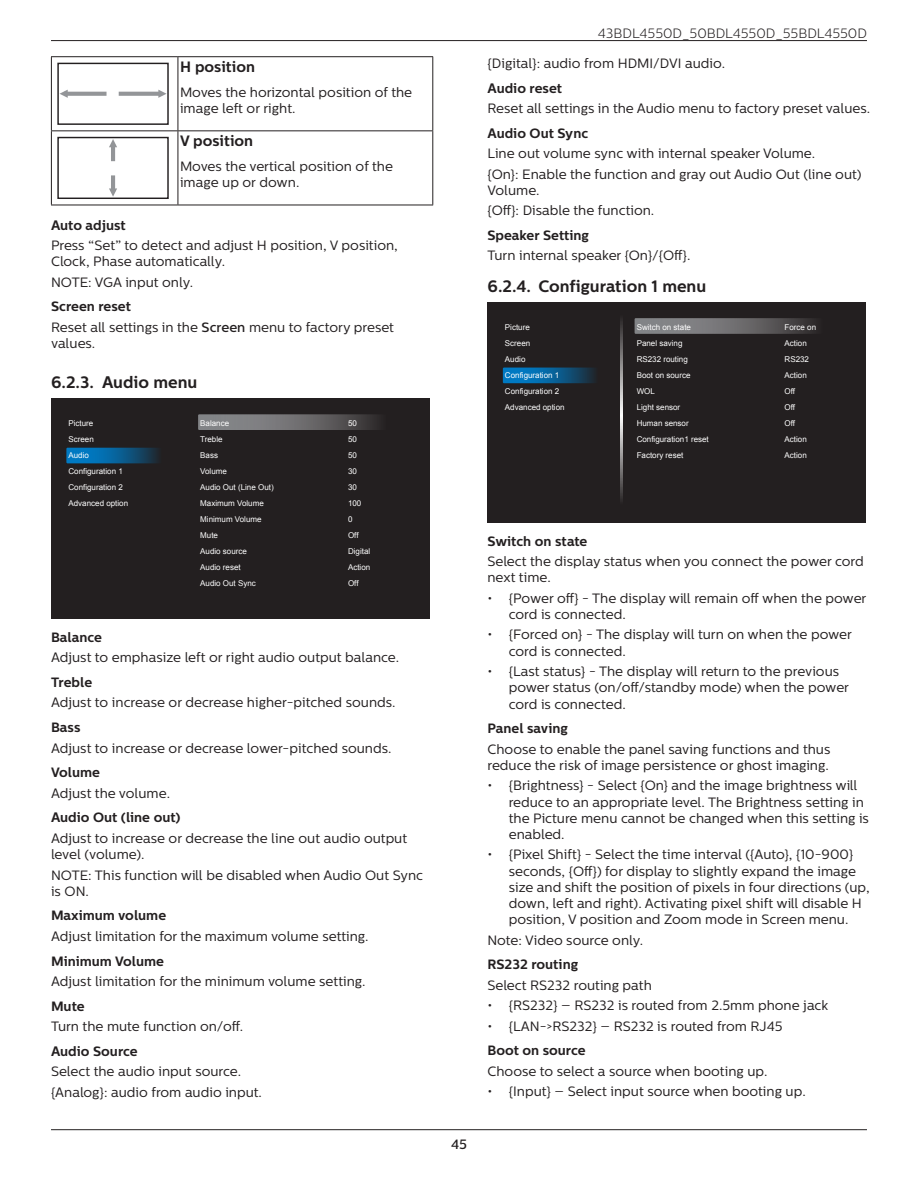
<style>
.page{position:relative;width:918px;height:1188px;background:#fff}
.page>*{position:absolute;margin:0;border:0;box-sizing:border-box;transform-origin:0 0}
.t1{font:700 16.5px "Centrale Sans";color:#231f20}
.Body_Bold{font:700 15px "Centrale Sans";color:#231f20}
.Body{font:13.5px/16.2px "Centrale Sans";color:#231f20}
.OSD_Item_Bold{font:700 13.5px "Centrale Sans";color:#231f20}
.t2{font:300 13.5px "Centrale Sans";color:#231f20}
.t3{font:500 13.5px "Centrale Sans";color:#231f20}
.t4{font:7.95px/16px "Arial";color:#fff}
.s1{font-weight:500}
</style>
<div class="page">
<hr style="left:51px;top:40px;width:816px;height:1px;background:#231f20">
<hr style="left:51px;top:1129px;width:816px;height:1px;background:#231f20">
<hr style="left:51px;top:56px;width:127px;height:1px;background:#231f20">
<hr style="left:51px;top:57px;width:1px;height:73px;background:#231f20">
<hr style="left:178px;top:56px;width:255px;height:1px;background:#231f20">
<hr style="left:178px;top:57px;width:1px;height:73px;background:#231f20">
<hr style="left:432px;top:57px;width:1px;height:73px;background:#231f20">
<hr style="left:51px;top:130px;width:127px;height:1px;background:#231f20">
<hr style="left:51px;top:131px;width:1px;height:74px;background:#231f20">
<hr style="left:178px;top:130px;width:255px;height:1px;background:#231f20">
<hr style="left:178px;top:131px;width:1px;height:74px;background:#231f20">
<hr style="left:432px;top:131px;width:1px;height:74px;background:#231f20">
<hr style="left:51px;top:205px;width:127px;height:1px;background:#231f20">
<hr style="left:178px;top:205px;width:255px;height:1px;background:#231f20">
<div style="left:57px;top:63px;width:112px;height:62px;border:1px solid #231f20"></div>
<svg style="left:158px;top:90px;width:9px;height:8px"></svg>
<svg style="left:60px;top:90px;width:8px;height:8px"></svg>
<svg style="left:64px;top:92px;width:43px;height:4px"></svg>
<svg style="left:119px;top:92px;width:42px;height:4px"></svg>
<div style="left:57px;top:137px;width:112px;height:62px;border:1px solid #231f20"></div>
<svg style="left:109px;top:139px;width:8px;height:8px"></svg>
<svg style="left:109px;top:188px;width:8px;height:9px"></svg>
<hr style="left:111px;top:145px;width:4px;height:16px;background:#939598">
<hr style="left:111px;top:175px;width:4px;height:17px;background:#939598">
<div style="left:51px;top:398px;width:378px;height:221px;background:#231f20"></div>
<svg style="left:66px;top:448px;width:93px;height:15px"></svg>
<svg style="left:198px;top:414px;width:181px;height:16px"></svg>
<div style="left:487px;top:302px;width:379px;height:221px;background:#231f20"></div>
<svg style="left:503px;top:368px;width:92px;height:15px"></svg>
<svg style="left:635px;top:318px;width:180px;height:16px"></svg>
<svg style="left:621px;top:319px;width:1px;height:182px"></svg>
<p class="Body_Bold" style="left:180px;top:57px;width:76px">H position</p>
<p class="Body" style="left:180px;top:84px;width:234px">Moves the horizontal position of the image left or right.</p>
<p class="Body_Bold" style="left:180px;top:131px;width:75px">V position</p>
<p class="Body" style="left:180px;top:158px;width:214px">Moves the vertical position of the image up or down.</p>
<p class="OSD_Item_Bold" style="left:51px;top:217px;width:76px">Auto adjust</p>
<p class="Body" style="left:51px;top:237px;width:348px">Press “Set” to detect and adjust H position, V position,<br>Clock, Phase automatically.</p>
<p class="Body" style="left:51px;top:274px;width:144px">NOTE: VGA input only.</p>
<p class="OSD_Item_Bold" style="left:51px;top:299px;width:81px">Screen reset</p>
<p class="Body" style="left:51px;top:319px;width:345px">Reset all settings in the <span class="s1">Screen</span> menu to factory preset values.</p>
<p class="t1" style="left:51px;top:372px;width:148px">6.2.3. Audio menu</p>
<p class="t4" style="left:69px;top:415px;width:61px">Picture<br>Screen<br>Audio<br>Configuration 1<br>Configuration 2<br>Advanced option</p>
<p class="t4" style="left:200px;top:415px;width:75px">Balance<br>Treble<br>Bass<br>Volume<br>Audio Out (Line Out)<br>Maximum Volume<br>Minimum Volume<br>Mute<br>Audio source<br>Audio reset<br>Audio Out Sync</p>
<p class="t4" style="left:348px;top:415px;width:24px">50<br>50<br>50<br>30<br>30<br>100<br>0<br>Off<br>Digital<br>Action<br>Off</p>
<p class="OSD_Item_Bold" style="left:51px;top:629px;width:53px">Balance</p>
<p class="Body" style="left:51px;top:650px;width:350px">Adjust to emphasize left or right audio output balance.</p>
<p class="OSD_Item_Bold" style="left:51px;top:674px;width:43px">Treble</p>
<p class="Body" style="left:51px;top:695px;width:346px">Adjust to increase or decrease higher-pitched sounds.</p>
<p class="OSD_Item_Bold" style="left:51px;top:719px;width:31px">Bass</p>
<p class="Body" style="left:51px;top:740px;width:342px">Adjust to increase or decrease lower-pitched sounds.</p>
<p class="OSD_Item_Bold" style="left:51px;top:764px;width:50px">Volume</p>
<p class="Body" style="left:51px;top:785px;width:121px">Adjust the volume.</p>
<p class="OSD_Item_Bold" style="left:51px;top:810px;width:131px">Audio Out (line out)</p>
<p class="Body" style="left:51px;top:830px;width:358px">Adjust to increase or decrease the line out audio output level (volume).</p>
<p class="Body" style="left:51px;top:867px;width:374px">NOTE: This function will be disabled when Audio Out Sync is ON.</p>
<p class="OSD_Item_Bold" style="left:51px;top:908px;width:117px">Maximum volume</p>
<p class="Body" style="left:51px;top:928px;width:319px">Adjust limitation for the maximum volume setting.</p>
<p class="OSD_Item_Bold" style="left:51px;top:953px;width:114px">Minimum Volume</p>
<p class="Body" style="left:51px;top:973px;width:316px">Adjust limitation for the minimum volume setting.</p>
<p class="OSD_Item_Bold" style="left:51px;top:998px;width:35px">Mute</p>
<p class="Body" style="left:51px;top:1019px;width:194px">Turn the mute function on/off.</p>
<p class="OSD_Item_Bold" style="left:51px;top:1043px;width:88px">Audio Source</p>
<p class="Body" style="left:51px;top:1064px;width:192px">Select the audio input source.</p>
<p class="Body" style="left:51px;top:1084px;width:213px">{Analog}: audio from audio input.</p>
<p class="t2" style="left:598px;top:26px;width:271px">43BDL4550D_50BDL4550D_55BDL4550D</p>
<p class="Body" style="left:487px;top:55px;width:239px">{Digital}: audio from HDMI/DVI audio.</p>
<p class="OSD_Item_Bold" style="left:487px;top:80px;width:76px">Audio reset</p>
<p class="Body" style="left:487px;top:100px;width:384px">Reset all settings in the Audio menu to factory preset values.</p>
<p class="OSD_Item_Bold" style="left:487px;top:125px;width:102px">Audio Out Sync</p>
<p class="Body" style="left:487px;top:145px;width:329px">Line out volume sync with internal speaker Volume.</p>
<p class="Body" style="left:487px;top:166px;width:376px">{On}: Enable the function and gray out Audio Out (line out)<br>Volume.</p>
<p class="Body" style="left:487px;top:203px;width:168px">{Off}: Disable the function.</p>
<p class="OSD_Item_Bold" style="left:487px;top:227px;width:103px">Speaker Setting</p>
<p class="Body" style="left:487px;top:248px;width:204px">Turn internal speaker {On}/{Off}.</p>
<p class="t1" style="left:487px;top:276px;width:220px">6.2.4. Configuration 1 menu</p>
<p class="t4" style="left:505px;top:319px;width:61px">Picture<br>Screen<br>Audio<br>Configuration 1<br>Configuration 2<br>Advanced option</p>
<p class="t4" style="left:637px;top:319px;width:74px">Switch on state<br>Panel saving<br>RS232 routing<br>Boot on source<br>WOL<br>Light sensor<br>Human sensor<br>Configuration1 reset<br>Factory reset</p>
<p class="t4" style="left:785px;top:319px;width:33px">Force on<br>Action<br>RS232<br>Action<br>Off<br>Off<br>Off<br>Action<br>Action</p>
<p class="t3" style="left:451px;top:1137px;width:17px">45</p>
<p class="OSD_Item_Bold" style="left:487px;top:533px;width:101px">Switch on state</p>
<p class="Body" style="left:487px;top:553px;width:378px">Select the display status when you connect the power cord next time.</p>
<p class="Body" style="left:509px;top:590px;width:359px;text-indent:-21px">• {Power off} - The display will remain off when the power cord is connected.</p>
<p class="Body" style="left:509px;top:627px;width:345px;text-indent:-21px">• {Forced on} - The display will turn on when the power cord is connected.</p>
<p class="Body" style="left:509px;top:663px;width:342px;text-indent:-21px">• {Last status} - The display will return to the previous power status (on/off/standby mode) when the power cord is connected.</p>
<p class="OSD_Item_Bold" style="left:487px;top:720px;width:82px">Panel saving</p>
<p class="Body" style="left:487px;top:741px;width:344px">Choose to enable the panel saving functions and thus reduce the risk of image persistence or ghost imaging.</p>
<p class="Body" style="left:509px;top:778px;width:362px;text-indent:-21px">• {Brightness} - Select {On} and the image brightness will reduce to an appropriate level. The Brightness setting in the Picture menu cannot be changed when this setting is enabled.</p>
<p class="Body" style="left:509px;top:847px;width:363px;text-indent:-21px">• {Pixel Shift} - Select the time interval ({Auto}, {10-900} seconds, {Off}) for display to slightly expand the image size and shift the position of pixels in four directions (up, down, left and right). Activating pixel shift will disable H position, V position and Zoom mode in Screen menu.</p>
<p class="Body" style="left:487px;top:932px;width:157px">Note: Video source only.</p>
<p class="OSD_Item_Bold" style="left:487px;top:956px;width:92px">RS232 routing</p>
<p class="Body" style="left:487px;top:977px;width:166px">Select RS232 routing path</p>
<p class="Body" style="left:487px;top:998px;width:342px">• {RS232} – RS232 is routed from 2.5mm phone jack</p>
<p class="Body" style="left:487px;top:1018px;width:297px">• {LAN-&gt;RS232} – RS232 is routed from RJ45</p>
<p class="OSD_Item_Bold" style="left:487px;top:1043px;width:100px">Boot on source</p>
<p class="Body" style="left:487px;top:1063px;width:282px">Choose to select a source when booting up.</p>
<p class="Body" style="left:487px;top:1084px;width:320px">• {Input} – Select input source when booting up.</p>
</div>
